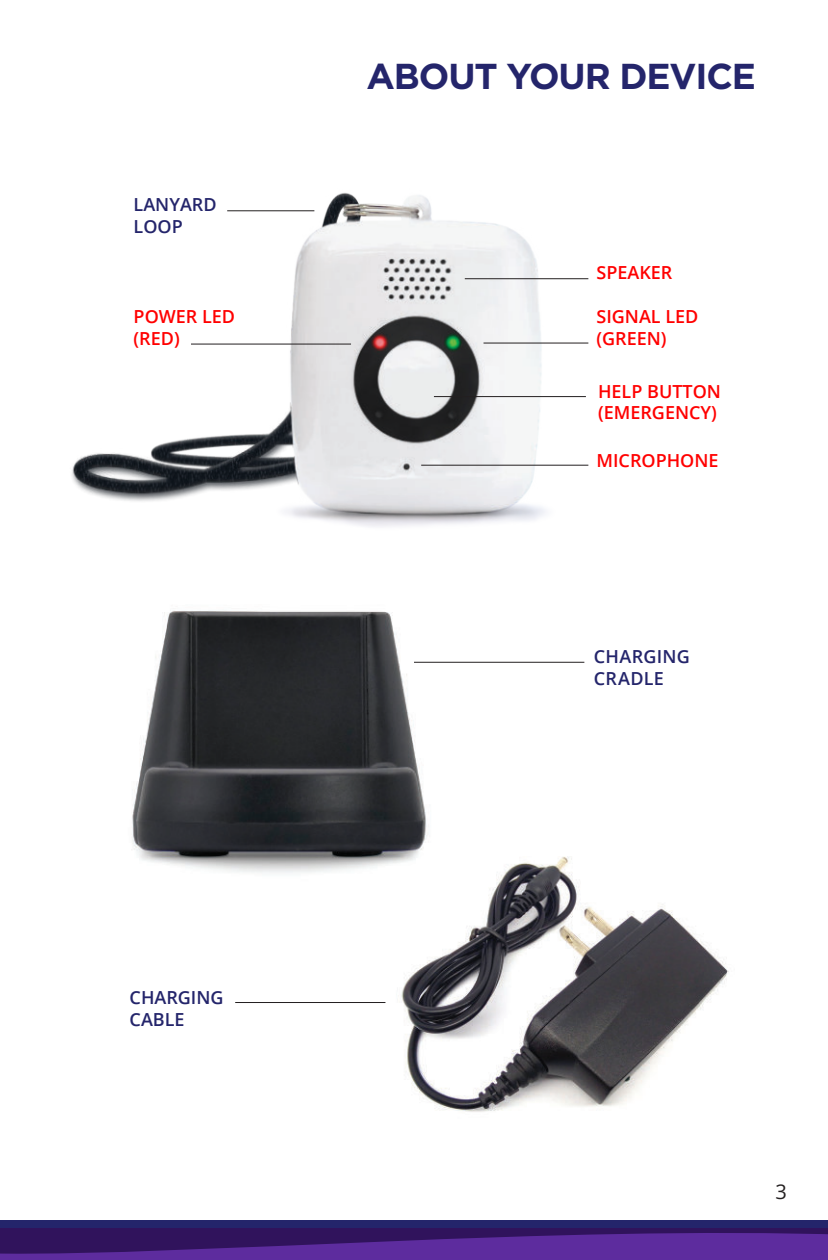
<style>
.page{position:relative;width:828px;height:1260px;background:#fff}
.page>*{position:absolute;margin:0;border:0;box-sizing:border-box;transform-origin:0 0}
.t1{font:700 36px "Gotham";letter-spacing:-.03em;color:#24256b}
.t2{font:20px "Open Sans";color:#231f20}
.t3{font:600 18px/21.6px "Open Sans";color:#f00}
.t4{font:600 18px/21.6px "Open Sans";color:#24256b}
</style>
<div class="page">
<div style="left:0;top:1220px;width:828px;height:40px;background:#24256b"></div>
<div style="left:0;top:1228px;width:828px;height:32px;background:#30135c"></div>
<svg style="left:0;top:1233px;width:828px;height:27px"></svg>
<img style="left:385px;top:856px;width:344px;height:256px">
<img style="left:132px;top:611px;width:328px;height:272px">
<img style="left:71px;top:192px;width:518px;height:335px">
<hr style="left:191px;top:344px;width:160px;height:1px;background:#231f20">
<hr style="left:227px;top:210px;width:87px;height:1px;background:#231f20">
<hr style="left:414px;top:662px;width:170px;height:1px;background:#231f20">
<hr style="left:235px;top:1002px;width:150px;height:1px;background:#231f20">
<hr style="left:465px;top:278px;width:123px;height:1px;background:#231f20">
<hr style="left:484px;top:343px;width:104px;height:1px;background:#231f20">
<hr style="left:421px;top:465px;width:167px;height:1px;background:#231f20">
<hr style="left:434px;top:396px;width:152px;height:1px;background:#231f20">
<p class="t4" style="left:134px;top:195px;width:85px">LANYARD<br>LOOP</p>
<p class="t3" style="left:134px;top:307px;width:103px">POWER LED (RED)</p>
<p class="t4" style="left:130px;top:988px;width:96px">CHARGING<br>CABLE</p>
<h1 class="t1" style="left:367px;top:60px;width:391px">ABOUT YOUR DEVICE</h1>
<p class="t3" style="left:597px;top:263px;width:77px">SPEAKER</p>
<p class="t3" style="left:597px;top:307px;width:103px">SIGNAL LED (GREEN)</p>
<p class="t3" style="left:598px;top:382px;width:124px">HELP BUTTON (EMERGENCY)</p>
<p class="t3" style="left:597px;top:451px;width:124px">MICROPHONE</p>
<p class="t4" style="left:594px;top:647px;width:97px">CHARGING<br>CRADLE</p>
<p class="t2" style="left:775px;top:1181px;width:13px">3</p>
</div>
